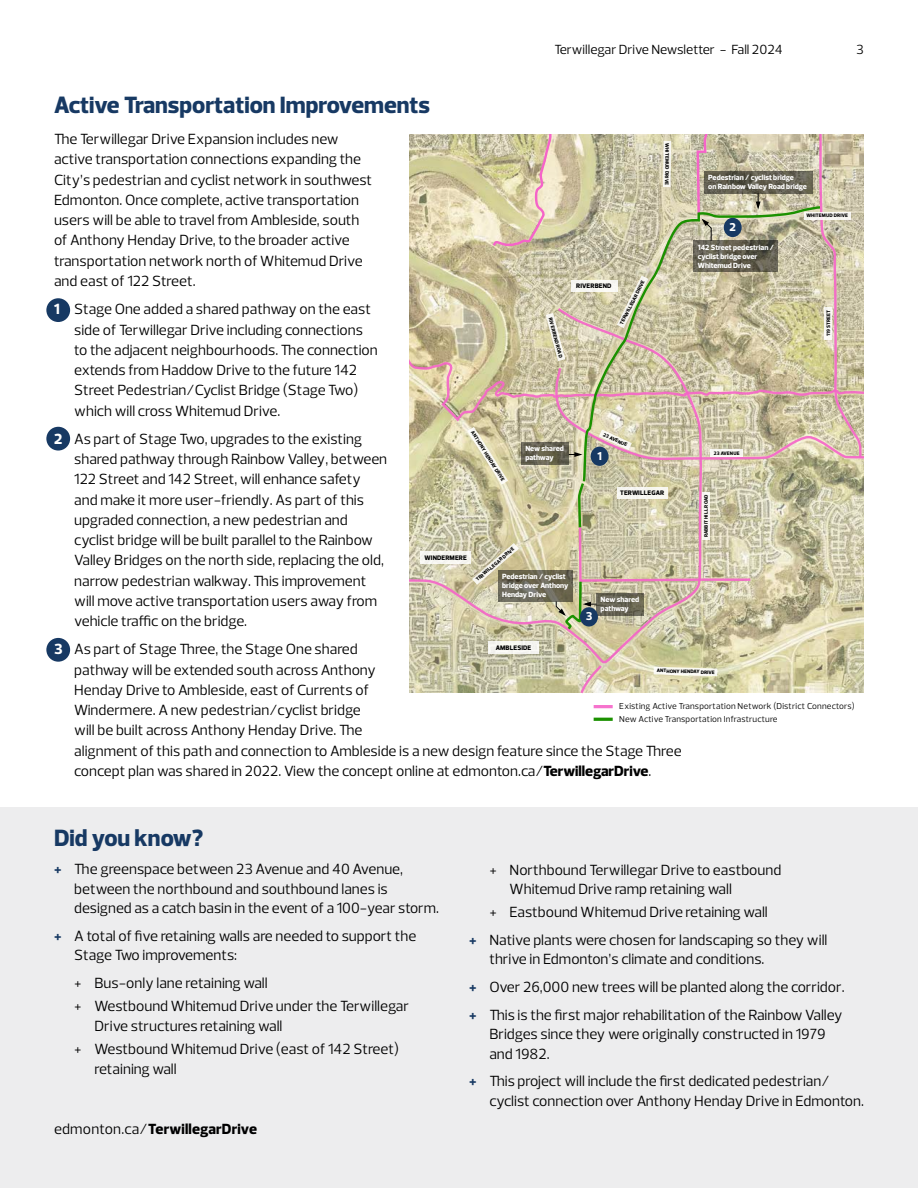
<style>
.page{position:relative;width:918px;height:1188px;background:#fff}
.page>*{position:absolute;margin:0;border:0;box-sizing:border-box;transform-origin:0 0}
.t1{font:800 24px "Prelo";color:#173963}
.t2{font:15px/20.2px "Prelo";color:#000}
.t3{font:800 15px "Prelo";letter-spacing:.005em;color:#000}
.t4{font:13.5px "Prelo";color:#000}
.t5{font:800 11.7px "Prelo";color:#fff}
.t6{font:8.85px/12.6px "Prelo";letter-spacing:.02em;color:#000}
.t7{font:800 7.65px/9px "Prelo";color:#fff}
.t8{font:800 6.6px "Prelo";letter-spacing:.02em;color:#000}
.t9{font:800 5.1px "Prelo";letter-spacing:.02em;color:#000}
.s1{font-weight:800;color:#fff}
.s2{font-weight:800}
.s3{font-weight:700;color:#173963}
.s4{font-weight:400}
</style>
<div class="page">
<div style="left:46px;top:298px;width:24px;height:24px;background:#173963;border-radius:50%"></div>
<div style="left:46px;top:427px;width:24px;height:24px;background:#173963;border-radius:50%"></div>
<div style="left:46px;top:638px;width:24px;height:24px;background:#173963;border-radius:50%"></div>
<div style="left:0;top:808px;width:918px;height:380px;background:#ededee"></div>
<img style="left:409px;top:631px;width:455px;height:62px">
<svg style="left:409px;top:631px;width:293px;height:32px;background:#cac3a4"></svg>
<svg style="left:580px;top:665px;width:22px;height:28px"></svg>
<svg style="left:654px;top:667px;width:63px;height:9px"></svg>
<div style="left:488px;top:642px;width:51px;height:12px;background:#f6f6f1"></div>
<svg style="left:409px;top:134px;width:455px;height:497px;background:#c8c0a2"></svg>
<hr style="left:594px;top:705px;width:19px;height:3px;background:#f564c8">
<hr style="left:594px;top:718px;width:19px;height:3px;background:#1b9100">
<div style="left:591px;top:447px;width:18px;height:19px;background:#173963;border-radius:50%"></div>
<div style="left:724px;top:218px;width:18px;height:19px;background:#173963;border-radius:50%"></div>
<div style="left:580px;top:607px;width:18px;height:20px;background:#173963;border-radius:50%"></div>
<h1 class="t1" style="left:54px;top:90px;width:377px">Active Transportation Improvements</h1>
<p class="t4" style="left:555px;top:41px;width:230px">Terwillegar Drive Newsletter - Fall 2024</p>
<p class="t4" style="left:856px;top:41px;width:9px">3</p>
<p class="t2" style="left:54px;top:129px;width:320px">The Terwillegar Drive Expansion includes new active transportation connections expanding the City’s pedestrian and cyclist network in southwest Edmonton. Once complete, active transportation users will be able to travel from Ambleside, south of Anthony Henday Drive, to the broader active transportation network north of Whitemud Drive and east of 122 Street.</p>
<p class="t2" style="left:74px;top:299px;width:305px;text-indent:-20px"><span class="s1">1</span> Stage One added a shared pathway on the east side of Terwillegar Drive including connections to the adjacent neighbourhoods. The connection extends from Haddow Drive to the future 142<br>Street Pedestrian/Cyclist Bridge (Stage Two) which will cross Whitemud Drive.</p>
<p class="t2" style="left:74px;top:429px;width:315px;text-indent:-20px"><span class="s1">2</span> As part of Stage Two, upgrades to the existing shared pathway through Rainbow Valley, between 122 Street and 142 Street, will enhance safety and make it more user-friendly. As part of this upgraded connection, a new pedestrian and cyclist bridge will be built parallel to the Rainbow Valley Bridges on the north side, replacing the old, narrow pedestrian walkway. This improvement will move active transportation users away from vehicle traffic on the bridge.</p>
<p class="t2" style="left:74px;top:639px;width:609px;text-indent:-20px"><span class="s1">3</span> As part of Stage Three, the Stage One shared<br>pathway will be extended south across Anthony<br>Henday Drive to Ambleside, east of Currents of<br>Windermere. A new pedestrian/cyclist bridge<br>will be built across Anthony Henday Drive. The<br>alignment of this path and connection to Ambleside is a new design feature since the Stage Three concept plan was shared in 2022. View the concept online at edmonton.ca/<span class="s2">TerwillegarDrive</span>.</p>
<p class="t9" style="left:671px;top:143px;width:43px;rotate:91deg">WHITEMUD DRIVE</p>
<p class="t7" style="left:708px;top:173px;width:100px">Pedestrian / cyclist bridge<br>on Rainbow Valley Road bridge</p>
<p class="t9" style="left:806px;top:212px;width:43px">WHITEMUD DRIVE</p>
<p class="t5" style="left:730px;top:220px;width:8px">2</p>
<p class="t7" style="left:698px;top:243px;width:78px">142 Street pedestrian / cyclist bridge over<br>Whitemud Drive</p>
<p class="t9" style="left:619px;top:323px;width:50px;rotate:-63deg">TERWILLEGAR DRIVE</p>
<p class="t8" style="left:576px;top:281px;width:37px">RIVERBEND</p>
<p class="t9" style="left:825px;top:336px;width:28px;rotate:-90deg">119 STREET</p>
<p class="t9" style="left:553px;top:317px;width:43px;rotate:75deg">RIVERBEND ROAD</p>
<p class="t9" style="left:475px;top:430px;width:60px;rotate:57deg">ANTHONY HENDAY DRIVE</p>
<p class="t9" style="left:605px;top:431px;width:27px;rotate:25deg">23 AVENUE</p>
<p class="t7" style="left:525px;top:444px;width:40px">New shared pathway</p>
<p class="t9" style="left:714px;top:450px;width:27px">23 AVENUE</p>
<p class="t5" style="left:597px;top:449px;width:6px">1</p>
<p class="t8" style="left:620px;top:489px;width:46px">TERWILLEGAR</p>
<p class="t9" style="left:703px;top:537px;width:44px;rotate:-90deg">RABBIT HILL ROAD</p>
<p class="t9" style="left:475px;top:578px;width:50px;rotate:-41deg">TERWILLEGAR DRIVE</p>
<p class="t8" style="left:425px;top:554px;width:44px">WINDERMERE</p>
<p class="t7" style="left:502px;top:572px;width:68px">Pedestrian / cyclist bridge over Anthony<br>Henday Drive</p>
<p class="t7" style="left:601px;top:595px;width:40px">New shared pathway</p>
<p class="t5" style="left:586px;top:609px;width:8px">3</p>
<p class="t8" style="left:496px;top:643px;width:37px">AMBLESIDE</p>
<p class="t9" style="left:657px;top:667px;width:60px;rotate:2deg">ANTHONY HENDAY DRIVE</p>
<p class="t6" style="left:619px;top:700px;width:237px">Existing Active Transportation Network (District Connectors)<br>New Active Transportation Infrastructure</p>
<h1 class="t1" style="left:54px;top:823px;width:151px">Did you know?</h1>
<p class="t2" style="left:74px;top:860px;width:366px;line-height:19.5px;text-indent:-20px"><span class="s3">+</span> The greenspace between 23 Avenue and 40 Avenue, between the northbound and southbound lanes is designed as a catch basin in the event of a 100-year storm.</p>
<p class="t2" style="left:74px;top:926px;width:344px;line-height:19.5px;text-indent:-20px"><span class="s3">+</span> A total of five retaining walls are needed to support the<br>Stage Two improvements:</p>
<p class="t2" style="left:74px;top:971px;width:336px;line-height:23.2px">+ Bus-only lane retaining wall<br>+ Westbound Whitemud Drive under the Terwillegar</p>
<p class="t2" style="left:74px;top:1014px;width:326px;line-height:23.2px;text-indent:20px">Drive structures retaining wall<br>+ Westbound Whitemud Drive (east of 142 Street)</p>
<p class="t2" style="left:94px;top:1058px;width:84px">retaining wall</p>
<p class="t3" style="left:54px;top:1120px;width:204px"><span class="s4">edmonton.ca/</span>TerwillegarDrive</p>
<p class="t2" style="left:510px;top:860px;width:273px;line-height:19.5px;text-indent:-20px">+ Northbound Terwillegar Drive to eastbound<br>Whitemud Drive ramp retaining wall</p>
<p class="t2" style="left:469px;top:899px;width:360px;line-height:27.6px;text-indent:20px">+ Eastbound Whitemud Drive retaining wall<br><span class="s3">+</span> Native plants were chosen for landscaping so they will</p>
<p class="t2" style="left:469px;top:946px;width:377px;line-height:27.6px;text-indent:20px">thrive in Edmonton’s climate and conditions.<br><span class="s3">+</span> Over 26,000 new trees will be planted along the corridor. <span class="s3">+</span> This is the first major rehabilitation of the Rainbow Valley</p>
<p class="t2" style="left:489px;top:1024px;width:338px;line-height:19.5px">Bridges since they were originally constructed in 1979 and 1982.</p>
<p class="t2" style="left:489px;top:1072px;width:376px;line-height:19.5px;text-indent:-20px"><span class="s3">+</span> This project will include the first dedicated pedestrian/ cyclist connection over Anthony Henday Drive in Edmonton.</p>
</div>
